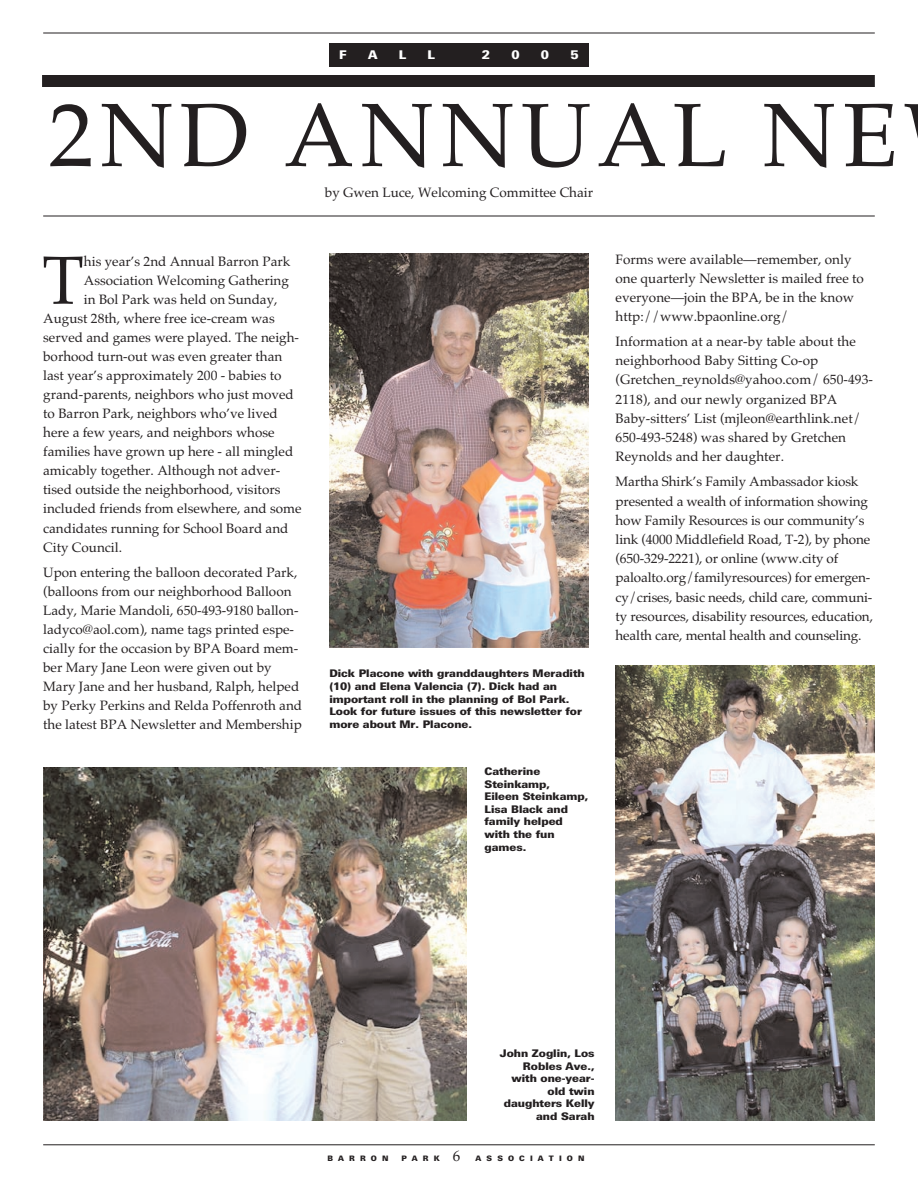
<style>
.page{position:relative;width:918px;height:1188px;background:#fff}
.page>*{position:absolute;margin:0;border:0;box-sizing:border-box;transform-origin:0 0}
.t1{font:90px "Palatino";letter-spacing:.065em;color:#231f20}
.t2{font:68.4px "Palatino";color:#231f20}
.t3{font:13.5px/19.2px "Palatino";color:#231f20}
.t4{font:900 12px "Linotype Univers Basic";color:#fff}
.t5{font:900 10.5px/12.6px "Linotype Univers Basic";color:#231f20}
.t6{font:900 7.5px "Linotype Univers Basic";letter-spacing:.685em;color:#231f20}
.s1{font-family:"Palatino";font-weight:400;font-size:15px}
</style>
<div class="page">
<hr style="left:43px;top:33px;width:832px;height:1px;background:#231f20">
<hr style="left:43px;top:1145px;width:832px;height:1px;background:#231f20">
<div style="left:329px;top:43px;width:260px;height:24px;background:#231f20"></div>
<div style="left:42px;top:75px;width:833px;height:12px;background:#231f20"></div>
<hr style="left:43px;top:216px;width:832px;height:1px;background:#231f20">
<img style="left:329px;top:253px;width:260px;height:395px">
<img style="left:616px;top:666px;width:259px;height:454px">
<img style="left:43px;top:767px;width:423px;height:353px">
<p class="t4" style="left:339px;top:50px;width:9px">F</p>
<p class="t4" style="left:368px;top:50px;width:11px">A</p>
<p class="t4" style="left:399px;top:50px;width:9px">L</p>
<p class="t4" style="left:428px;top:50px;width:9px">L</p>
<p class="t4" style="left:482px;top:50px;width:10px">2</p>
<p class="t4" style="left:511px;top:50px;width:10px">0</p>
<p class="t4" style="left:541px;top:50px;width:10px">0</p>
<p class="t4" style="left:571px;top:50px;width:10px">5</p>
<h1 class="t1" style="left:49px;top:83px;width:850px">2ND ANNUAL NE</h1>
<p class="t3" style="left:325px;top:183px;width:270px">by Gwen Luce, Welcoming Committee Chair</p>
<h2 class="t2" style="left:42px;top:240px;width:43px">T</h2>
<p class="t3" style="left:84px;top:252px;width:208px">his year’s 2nd Annual Barron Park</p>
<p class="t3" style="left:84px;top:271px;width:207px">Association Welcoming Gathering</p>
<p class="t3" style="left:84px;top:290px;width:195px">in Bol Park was held on Sunday,</p>
<p class="t3" style="left:43px;top:309px;width:233px">August 28th, where free ice-cream was</p>
<p class="t3" style="left:43px;top:328px;width:257px">served and games were played. The neigh-</p>
<p class="t3" style="left:43px;top:347px;width:241px">borhood turn-out was even greater than</p>
<p class="t3" style="left:43px;top:366px;width:240px">last year’s approximately 200 - babies to</p>
<p class="t3" style="left:43px;top:385px;width:252px">grand-parents, neighbors who just moved</p>
<p class="t3" style="left:43px;top:404px;width:236px">to Barron Park, neighbors who’ve lived</p>
<p class="t3" style="left:43px;top:423px;width:233px">here a few years, and neighbors whose</p>
<p class="t3" style="left:43px;top:442px;width:252px">families have grown up here - all mingled</p>
<p class="t3" style="left:43px;top:461px;width:239px">amicably together. Although not adver-</p>
<p class="t3" style="left:43px;top:480px;width:239px">tised outside the neighborhood, visitors</p>
<p class="t3" style="left:43px;top:499px;width:260px">included friends from elsewhere, and some</p>
<p class="t3" style="left:43px;top:518px;width:247px">candidates running for School Board and</p>
<p class="t3" style="left:43px;top:537px;width:80px">City Council.</p>
<p class="t3" style="left:43px;top:562px;width:260px">Upon entering the balloon decorated Park, (balloons from our neighborhood Balloon Lady, Marie Mandoli, 650-493-9180 ballon&shy;ladyco@aol.com), name tags printed espe&shy;cially for the occasion by BPA Board mem&shy;ber Mary Jane Leon were given out by Mary Jane and her husband, Ralph, helped by Perky Perkins and Relda Poffenroth and the latest BPA Newsletter and Membership</p>
<p class="t5" style="left:329px;top:668px;width:257px">Dick Placone with granddaughters Meradith (10) and Elena Valencia (7). Dick had an important roll in the planning of Bol Park.<br>Look for future issues of this newsletter for more about Mr. Placone.</p>
<p class="t5" style="left:484px;top:766px;width:105px">Catherine<br>Steinkamp,<br>Eileen Steinkamp,<br>Lisa Black and family helped with the fun games.</p>
<p class="t3" style="left:616px;top:250px;width:250px">Forms were available—remember, only one quarterly Newsletter is mailed free to everyone—join the BPA, be in the know http://www.bpaonline.org/</p>
<p class="t3" style="left:616px;top:332px;width:259px">Information at a near-by table about the neighborhood Baby Sitting Co-op (Gretchen_reynolds@yahoo.com/ 650-493- 2118), and our newly organized BPA Baby-sitters’ List (mjleon@earthlink.net/ 650-493-5248) was shared by Gretchen Reynolds and her daughter.</p>
<p class="t3" style="left:616px;top:472px;width:259px">Martha Shirk’s Family Ambassador kiosk presented a wealth of information showing how Family Resources is our community’s link (4000 Middlefield Road, T-2), by phone (650-329-2221), or online (www.city of paloalto.org/familyresources) for emergen&shy;cy/crises, basic needs, child care, communi&shy;ty resources, disability resources, education, health care, mental health and counseling.</p>
<p class="t5" style="left:500px;top:1048px;width:96px;text-align:right">John Zoglin, Los<br>Robles Ave., with one-year&shy;old twin daughters Kelly and Sarah</p>
<p class="t6" style="left:327px;top:1156px;width:63px">BARRON</p>
<p class="t6" style="left:401px;top:1156px;width:185px">PARK <span class="s1">6</span> ASSOCIATION</p>
</div>
